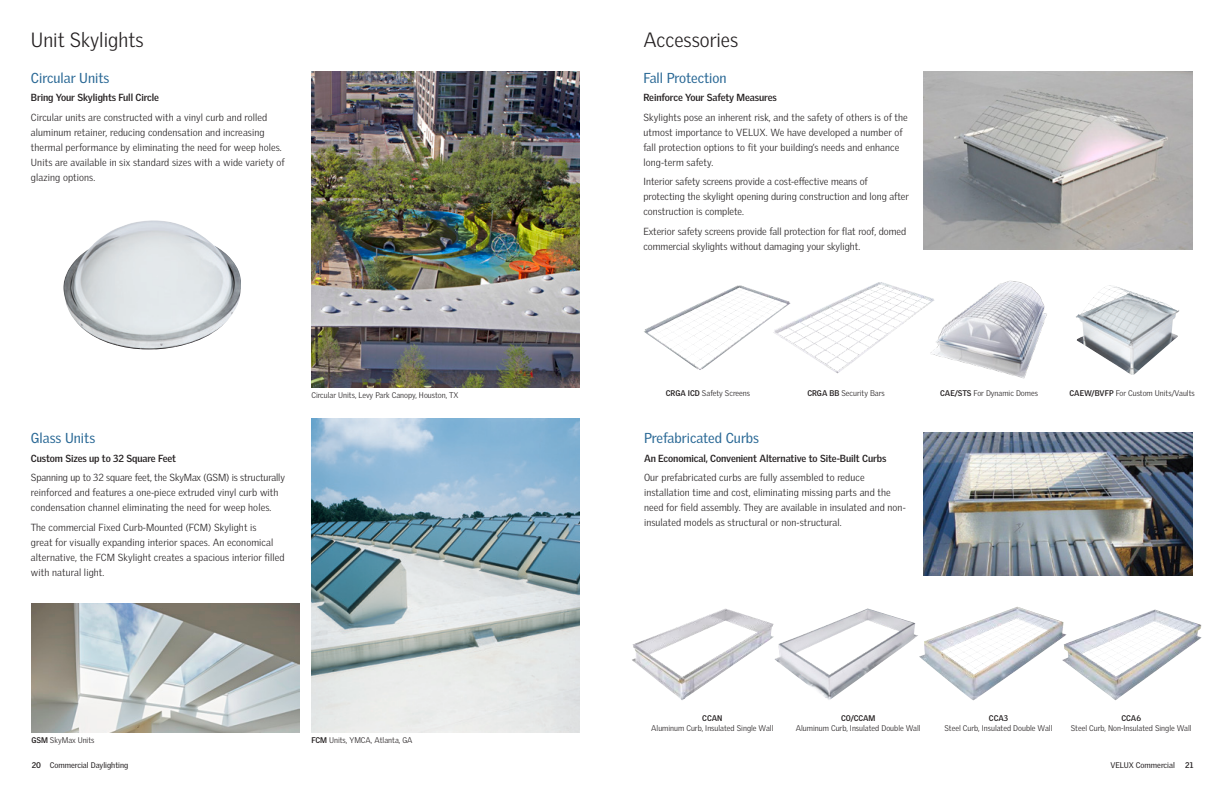
<style>
.page{position:relative;width:1224px;height:792px;background:#fff}
.page>*{position:absolute;margin:0;border:0;box-sizing:border-box;transform-origin:0 0}
.Section_Name{font:300 20px "Velux Gothic";color:#231f20}
.Product_Head{font:14px "Velux Gothic";color:#296895}
.Product_Body{font:300 10px/15px "Velux Gothic";letter-spacing:.01em;color:#231f20}
.Product_Subhead{font:700 10px "Velux Gothic";letter-spacing:-.01em;color:#231f20}
.Photo_Caption{font:300 8px/9.6px "Velux Gothic";color:#231f20;text-align:center}
.t1{font:8px "Velux Gothic";color:#231f20}
.t2{font:700 8px "Velux Gothic";color:#231f20}
.s1{font-weight:700}
</style>
<div class="page">
<img style="left:311px;top:72px;width:269px;height:315px">
<img style="left:311px;top:419px;width:269px;height:313px">
<img style="left:63px;top:220px;width:178px;height:129px">
<img style="left:632px;top:607px;width:430px;height:94px">
<img style="left:1062px;top:609px;width:140px;height:91px">
<img style="left:935px;top:280px;width:112px;height:99px">
<img style="left:791px;top:282px;width:144px;height:91px">
<img style="left:644px;top:285px;width:147px;height:85px">
<img style="left:924px;top:72px;width:268px;height:178px">
<img style="left:924px;top:432px;width:268px;height:143px">
<img style="left:1076px;top:285px;width:103px;height:90px">
<img style="left:31px;top:603px;width:269px;height:129px">
<p class="Section_Name" style="left:31px;top:28px;width:114px">Unit Skylights</p>
<p class="Section_Name" style="left:644px;top:28px;width:96px">Accessories</p>
<p class="Product_Head" style="left:31px;top:69px;width:80px">Circular Units</p>
<p class="Product_Subhead" style="left:31px;top:91px;width:130px">Bring Your Skylights Full Circle</p>
<p class="Product_Body" style="left:31px;top:109px;width:255px">Circular units are constructed with a vinyl curb and rolled aluminum retainer, reducing condensation and increasing thermal performance by eliminating the need for weep holes.<br>Units are available in six standard sizes with a wide variety of glazing options.</p>
<p class="Product_Head" style="left:31px;top:430px;width:66px">Glass Units</p>
<p class="Product_Subhead" style="left:31px;top:452px;width:147px">Custom Sizes up to 32 Square Feet</p>
<p class="Product_Body" style="left:31px;top:470px;width:256px">Spanning up to 32 square feet, the SkyMax (GSM) is structurally reinforced and features a one-piece extruded vinyl curb with condensation channel eliminating the need for weep holes.</p>
<p class="Product_Body" style="left:31px;top:519px;width:255px">The commercial Fixed Curb-Mounted (FCM) Skylight is<br>great for visually expanding interior spaces. An economical alternative, the FCM Skylight creates a spacious interior filled with natural light.</p>
<p class="Photo_Caption" style="left:311px;top:390px;width:149px">Circular Units, Levy Park Canopy, Houston, TX</p>
<p class="Photo_Caption" style="left:31px;top:735px;width:65px"><span class="s1">GSM</span> SkyMax Units</p>
<p class="Photo_Caption" style="left:311px;top:735px;width:103px"><span class="s1">FCM</span> Units, YMCA, Atlanta, GA</p>
<p class="Product_Head" style="left:644px;top:69px;width:85px">Fall Protection</p>
<p class="Product_Subhead" style="left:644px;top:91px;width:135px">Reinforce Your Safety Measures</p>
<p class="Product_Body" style="left:644px;top:109px;width:266px">Skylights pose an inherent risk, and the safety of others is of the utmost importance to VELUX. We have developed a number of fall protection options to fit your building’s needs and enhance long-term safety.</p>
<p class="Product_Body" style="left:644px;top:174px;width:267px">Interior safety screens provide a cost-effective means of protecting the skylight opening during construction and long after construction is complete.</p>
<p class="Product_Body" style="left:644px;top:223px;width:264px">Exterior safety screens provide fall protection for flat roof, domed commercial skylights without damaging your skylight.</p>
<p class="Photo_Caption" style="left:666px;top:388px;width:86px"><span class="s1">CRGA ICD</span> Safety Screens</p>
<p class="Photo_Caption" style="left:807px;top:388px;width:79px"><span class="s1">CRGA BB</span> Security Bars</p>
<p class="Product_Head" style="left:644px;top:430px;width:117px">Prefabricated Curbs</p>
<p class="Product_Subhead" style="left:644px;top:452px;width:244px">An Economical, Convenient Alternative to Site-Built Curbs</p>
<p class="Product_Body" style="left:644px;top:470px;width:263px">Our prefabricated curbs are fully assembled to reduce installation time and cost, eliminating missing parts and the need for field assembly. They are available in insulated and non&shy;insulated models as structural or non-structural.</p>
<p class="Photo_Caption" style="left:940px;top:388px;width:99px"><span class="s1">CAE/STS</span> For Dynamic Domes</p>
<p class="Photo_Caption" style="left:1070px;top:388px;width:127px"><span class="s1">CAEW/BVFP</span> For Custom Units/Vaults</p>
<p class="Photo_Caption" style="left:796px;top:713px;width:126px"><span class="s1">CO/CCAM<br></span>Aluminum Curb, Insulated Double Wall</p>
<p class="Photo_Caption" style="left:1071px;top:713px;width:123px"><span class="s1">CCA6<br></span>Steel Curb, Non-Insulated Single Wall</p>
<p class="Photo_Caption" style="left:651px;top:713px;width:124px"><span class="s1">CCAN<br></span>Aluminum Curb, Insulated Single Wall</p>
<p class="Photo_Caption" style="left:944px;top:713px;width:110px"><span class="s1">CCA3<br></span>Steel Curb, Insulated Double Wall</p>
<p class="t1" style="left:32px;top:760px;width:98px"><span class="s1">20</span> Commercial Daylighting</p>
<p class="t1" style="left:1110px;top:760px;width:66px">VELUX Commercial</p>
<p class="t2" style="left:1185px;top:760px;width:10px">21</p>
</div>
